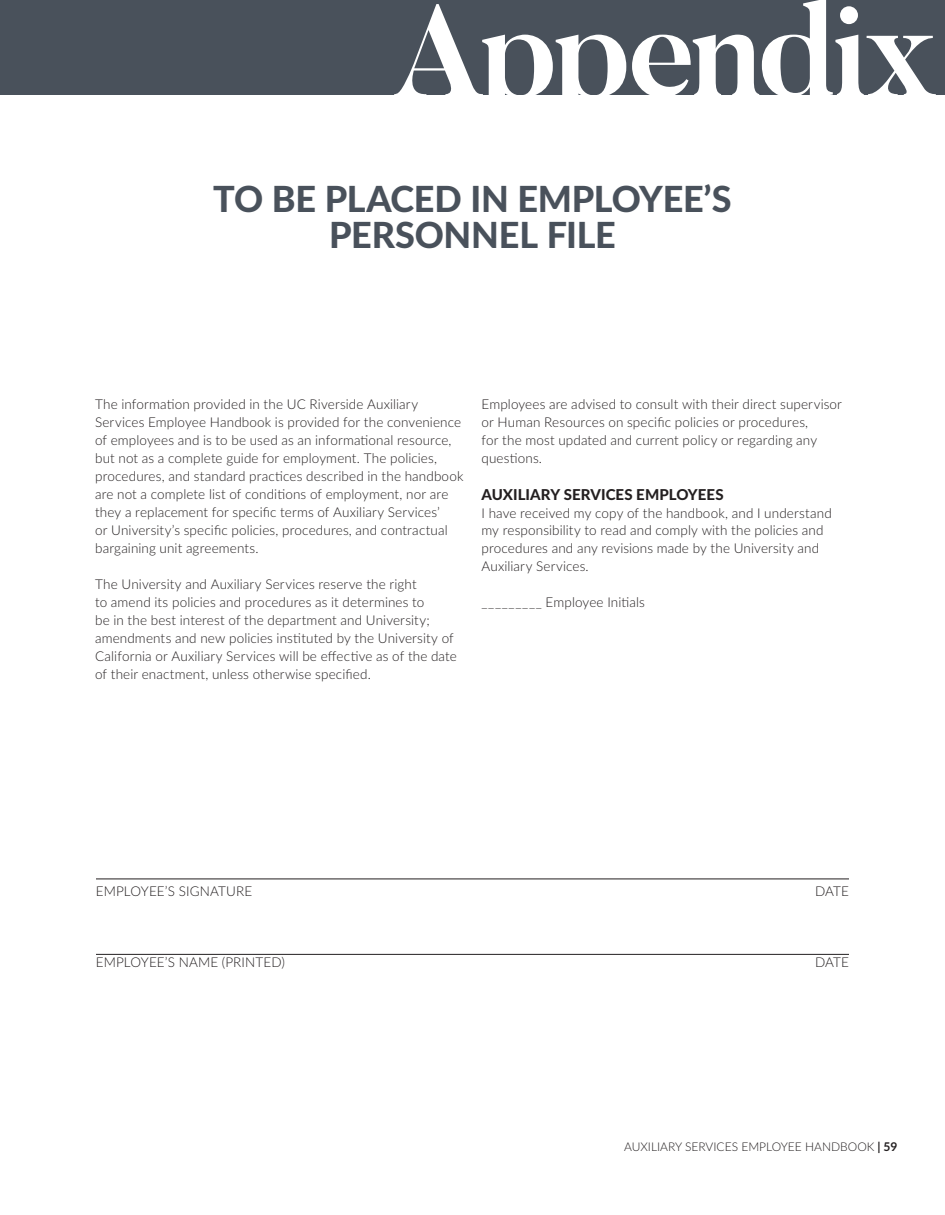
<style>
.page{position:relative;width:945px;height:1215px;background:#fff}
.page>*{position:absolute;margin:0;border:0;box-sizing:border-box;transform-origin:0 0}
.t1{font:700 131.1px "Butler";letter-spacing:-.035em;color:#fff}
.t2{font:800 36px/36px "Lato";letter-spacing:-.005em;color:#49515b;text-align:center}
.t3{font:800 15px "Lato";letter-spacing:.005em;color:#231f20}
.t4{font:300 13.5px/18px "Lato";letter-spacing:.01em;color:#231f20}
.t5{font:300 12px "Lato";color:#231f20}
.s1{font-weight:700}
</style>
<div class="page">
<div style="left:0;top:0;width:945px;height:94px;background:#49515b"></div>
<hr style="left:96px;top:879px;width:753px;height:1px;background:#231f20">
<hr style="left:96px;top:954px;width:753px;height:1px;background:#231f20">
<h1 class="t1" style="left:392px;top:-33px;width:546px">Appendix</h1>
<h2 class="t2" style="left:213px;top:179px;width:520px">TO BE PLACED IN EMPLOYEE’S<br>PERSONNEL FILE</h2>
<p class="t4" style="left:95px;top:395px;width:370px">The information provided in the UC Riverside Auxiliary Services Employee Handbook is provided for the convenience of employees and is to be used as an informational resource, but not as a complete guide for employment. The policies, procedures, and standard practices described in the handbook are not a complete list of conditions of employment, nor are they a replacement for specific terms of Auxiliary Services’<br>or University’s specific policies, procedures, and contractual bargaining unit agreements.</p>
<p class="t4" style="left:95px;top:575px;width:363px">The University and Auxiliary Services reserve the right<br>to amend its policies and procedures as it determines to<br>be in the best interest of the department and University; amendments and new policies instituted by the University of California or Auxiliary Services will be effective as of the date of their enactment, unless otherwise specified.</p>
<p class="t4" style="left:481px;top:395px;width:362px">Employees are advised to consult with their direct supervisor or Human Resources on specific policies or procedures,<br>for the most updated and current policy or regarding any questions.</p>
<p class="t3" style="left:482px;top:483px;width:244px">AUXILIARY SERVICES EMPLOYEES</p>
<p class="t4" style="left:482px;top:503px;width:352px">I have received my copy of the handbook, and I understand my responsibility to read and comply with the policies and procedures and any revisions made by the University and Auxiliary Services.</p>
<p class="t4" style="left:482px;top:593px;width:165px">_________ Employee Initials</p>
<p class="t4" style="left:96px;top:881px;width:158px">EMPLOYEE’S SIGNATURE</p>
<p class="t4" style="left:815px;top:881px;width:35px">DATE</p>
<p class="t4" style="left:96px;top:953px;width:191px">EMPLOYEE’S NAME (PRINTED)</p>
<p class="t4" style="left:815px;top:953px;width:35px">DATE</p>
<p class="t5" style="left:624px;top:1138px;width:275px">AUXILIARY SERVICES EMPLOYEE HANDBOOK <span class="s1">| 59</span></p>
</div>
